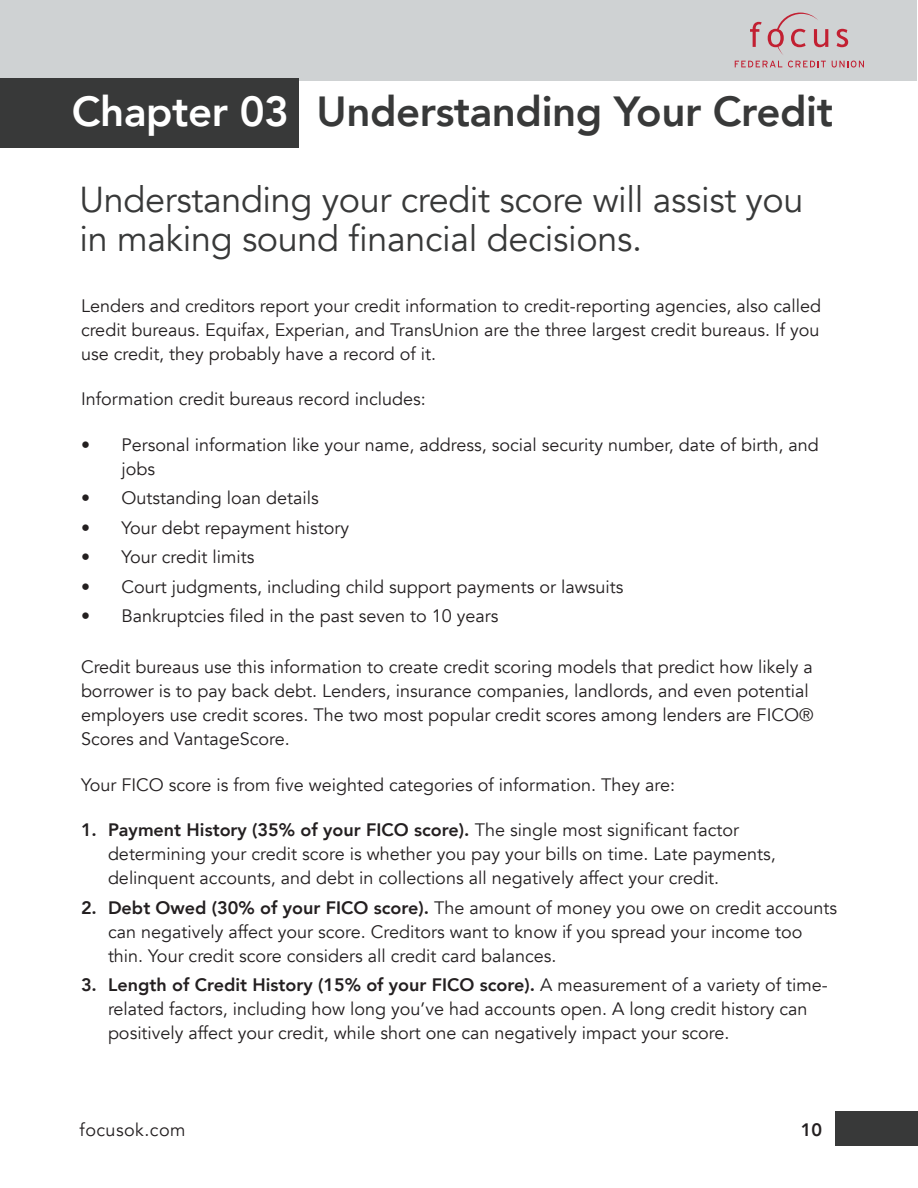
<style>
.page{position:relative;width:918px;height:1188px;background:#fff}
.page>*{position:absolute;margin:0;border:0;box-sizing:border-box;transform-origin:0 0}
.t1{font:800 42px "Avenir";letter-spacing:-.01em;color:#383939}
.t2{font:800 42px "Avenir";letter-spacing:-.01em;color:#fff}
.Cover-Story{font:36px/39px "Avenir";letter-spacing:-.01em;color:#383939}
.Paragraph-1{font:18px/24px "Avenir";color:#231f20}
.Paragraph-1-2{font:18px "Avenir";letter-spacing:.025em;color:#231f20}
.t3{font:800 18px "Avenir";color:#231f20}
.s1{font-weight:800}
</style>
<div class="page">
<div style="left:835px;top:1112px;width:82px;height:34px;background:#383939"></div>
<div style="left:1px;top:1px;width:916px;height:80px;background:#cfd2d3"></div>
<svg style="left:735px;top:61px;width:47px;height:6px"></svg>
<svg style="left:788px;top:61px;width:38px;height:7px"></svg>
<svg style="left:832px;top:61px;width:32px;height:7px"></svg>
<svg style="left:750px;top:22px;width:12px;height:25px"></svg>
<svg style="left:768px;top:13px;width:60px;height:42px"></svg>
<svg style="left:837px;top:29px;width:11px;height:18px"></svg>
<div style="left:1px;top:79px;width:298px;height:69px;background:#383939"></div>
<p class="t2" style="left:72px;top:79px;width:219px">Chapter 03</p>
<p class="t1" style="left:316px;top:79px;width:518px">Understanding Your Credit</p>
<p class="Cover-Story" style="left:80px;top:180px;width:725px">Understanding your credit score will assist you in making sound financial decisions.</p>
<p class="Paragraph-1" style="left:81px;top:294px;width:742px;text-align:justify">Lenders and creditors report your credit information to credit-reporting agencies, also called credit bureaus. Equifax, Experian, and TransUnion are the three largest credit bureaus. If you use credit, they probably have a record of it.</p>
<p class="Paragraph-1" style="left:81px;top:387px;width:346px">Information credit bureaus record includes:</p>
<p class="Paragraph-1" style="left:122px;top:433px;width:699px;text-indent:-40px">• Personal information like your name, address, social security number, date of birth, and jobs</p>
<p class="Paragraph-1" style="left:81px;top:486px;width:239px">• Outstanding loan details</p>
<p class="Paragraph-1" style="left:81px;top:516px;width:270px">• Your debt repayment history</p>
<p class="Paragraph-1" style="left:81px;top:545px;width:175px">• Your credit limits</p>
<p class="Paragraph-1" style="left:81px;top:575px;width:544px">• Court judgments, including child support payments or lawsuits</p>
<p class="Paragraph-1" style="left:81px;top:604px;width:419px">• Bankruptcies filed in the past seven to 10 years</p>
<p class="Paragraph-1" style="left:81px;top:655px;width:734px">Credit bureaus use this information to create credit scoring models that predict how likely a borrower is to pay back debt. Lenders, insurance companies, landlords, and even potential employers use credit scores. The two most popular credit scores among lenders are FICO® Scores and VantageScore.</p>
<p class="Paragraph-1" style="left:81px;top:773px;width:596px">Your FICO score is from five weighted categories of information. They are:</p>
<p class="Paragraph-1" style="left:108px;top:818px;width:669px;text-indent:-27px"><span class="s1">1. Payment History (35% of your FICO score).</span> The single most significant factor determining your credit score is whether you pay your bills on time. Late payments, delinquent accounts, and debt in collections all negatively affect your credit.</p>
<p class="Paragraph-1" style="left:108px;top:896px;width:731px;text-indent:-27px"><span class="s1">2. Debt Owed (30% of your FICO score).</span> The amount of money you owe on credit accounts can negatively affect your score. Creditors want to know if you spread your income too thin. Your credit score considers all credit card balances.</p>
<p class="Paragraph-1" style="left:108px;top:973px;width:721px;text-indent:-27px"><span class="s1">3. Length of Credit History (15% of your FICO score).</span> A measurement of a variety of time&shy;related factors, including how long you’ve had accounts open. A long credit history can positively affect your credit, while short one can negatively impact your score.</p>
<p class="Paragraph-1-2" style="left:80px;top:1119px;width:107px">focusok.com</p>
<p class="t3" style="left:801px;top:1115px;width:23px">10</p>
</div>
